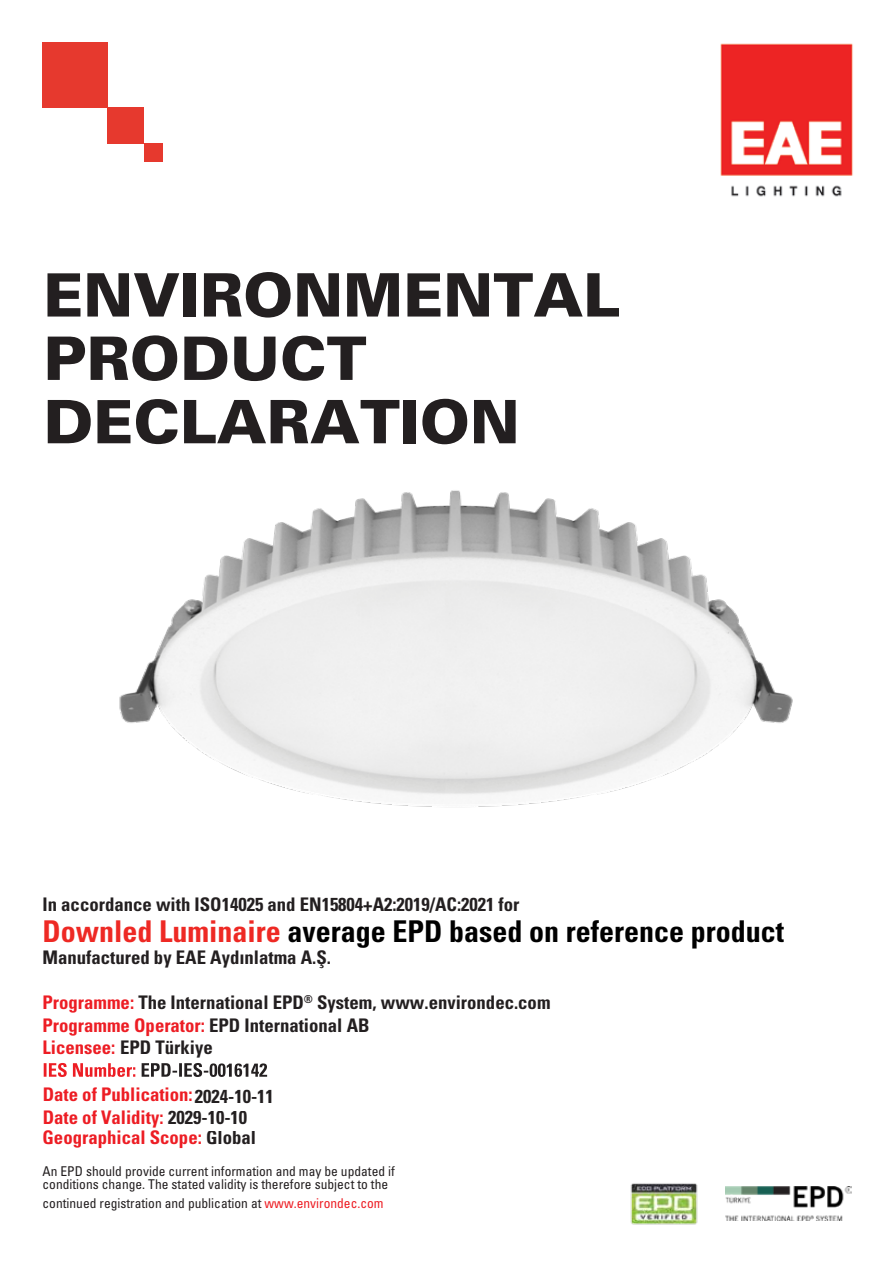
<style>
.page{position:relative;width:893px;height:1263px;background:#fff}
.page>*{position:absolute;margin:0;border:0;box-sizing:border-box;transform-origin:0 0}
.t1{font:800 60px/63.3px "Univers";color:#231f20}
.t2{font:700 condensed 30px "Univers";color:#000}
.t3{font:700 condensed 18.75px/22.5px "Univers";color:#231f20}
.t4{font:700 condensed 18.75px/22.5px "Univers";color:#ed1d24}
.t5{font:condensed 13.5px/13.2px "Univers";color:#231f20}
.s1{color:#ee2924}
.s2{color:#ed1d24}
.s3{color:#231f20}
</style>
<div class="page">
<div style="left:43px;top:42px;width:65px;height:65px;background:#e6392e"></div>
<div style="left:108px;top:107px;width:36px;height:37px;background:#e6392e"></div>
<div style="left:144px;top:144px;width:18px;height:18px;background:#e6392e"></div>
<svg style="left:44px;top:1063px;width:91px;height:14px"></svg>
<svg style="left:142px;top:1063px;width:125px;height:14px"></svg>
<img style="left:725px;top:1187px;width:126px;height:34px">
<img style="left:119px;top:490px;width:674px;height:317px">
<img style="left:720px;top:43px;width:133px;height:154px">
<img style="left:630px;top:1183px;width:68px;height:42px">
<h1 class="t1" style="left:43px;top:263px;width:578px">ENVIRONMENTAL<br>PRODUCT<br>DECLARATION</h1>
<p class="t3" style="left:43px;top:893px;width:478px">In accordance with ISO14025 and EN15804+A2:2019/AC:2021 for</p>
<h2 class="t2" style="left:43px;top:913px;width:743px"><span class="s1">Downled Luminaire</span> average EPD based on reference product</h2>
<p class="t3" style="left:43px;top:946px;width:290px">Manufactured by EAE Aydınlatma A.Ş.</p>
<p class="t3" style="left:43px;top:991px;width:509px"><span class="s2">Programme:</span> The International EPD<sup>®</sup> System, www.environdec.com<br><span class="s2">Programme Operator:</span> EPD International AB<br><span class="s2">Licensee:</span> EPD Türkiye</p>
<p class="t4" style="left:43px;top:1083px;width:233px">Date of Publication:<span class="s3">2024-10-11<br></span>Date of Validity: <span class="s3">2029-10-10</span></p>
<p class="t4" style="left:43px;top:1126px;width:215px">Geographical Scope: <span class="s3">Global</span></p>
<p class="t5" style="left:43px;top:1164px;width:354px">An EPD should provide current information and may be updated if conditions change. The stated validity is therefore subject to the</p>
<p class="t5" style="left:43px;top:1196px;width:343px">continued registration and publication at <span class="s2">www.environdec.com</span></p>
</div>
